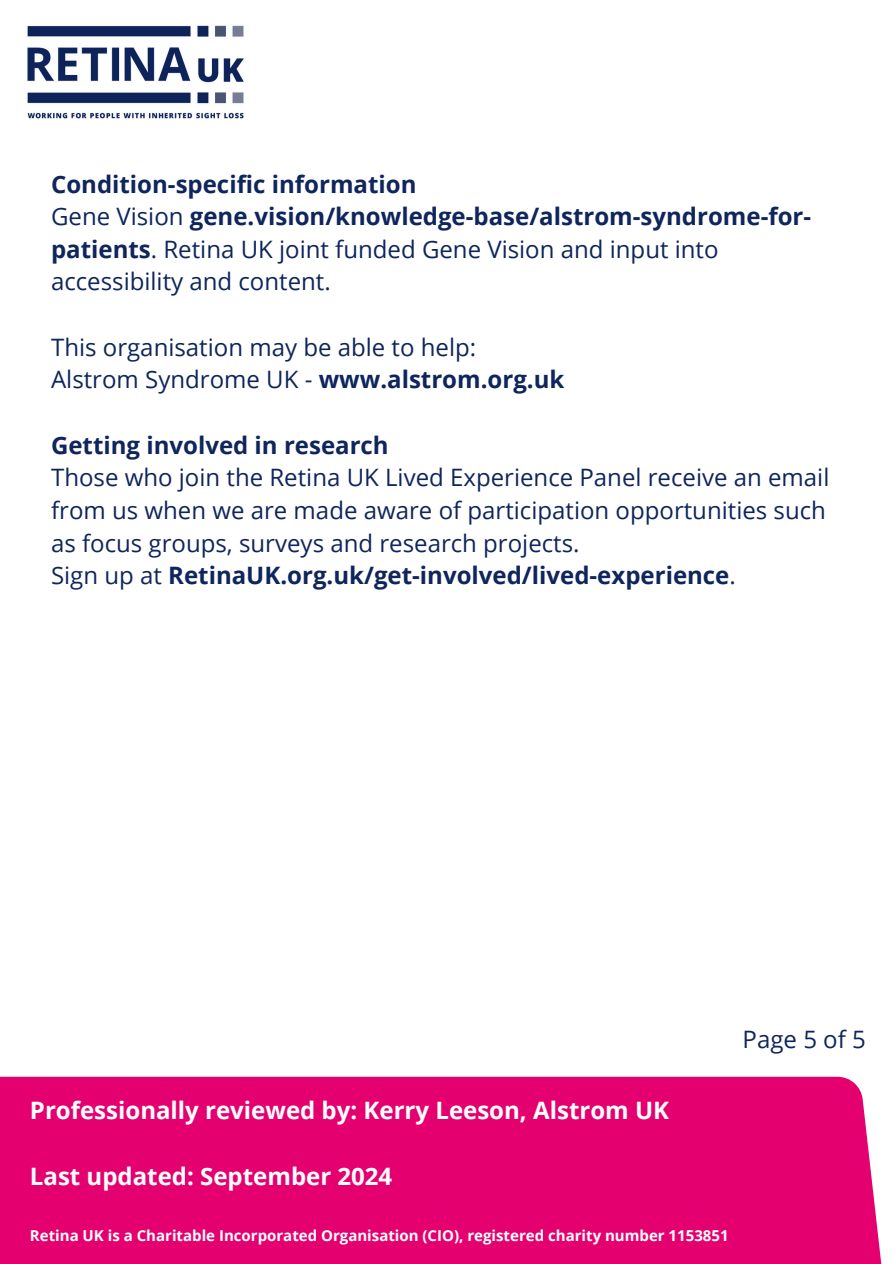
<style>
.page{position:relative;width:894px;height:1264px;background:#fff}
.page>*{position:absolute;margin:0;border:0;box-sizing:border-box;transform-origin:0 0}
.t1{font:24px/32.7px "Open Sans";color:#0f265c}
.t2{font:700 24px/32.7px "Open Sans";color:#0f265c}
.t3{font:700 24px "Open Sans";color:#fff}
.t4{font:700 15px "Open Sans";color:#fff}
.s1{font-weight:400}
.s2{font-weight:700}
</style>
<div class="page">
<img style="left:27px;top:25px;width:217px;height:94px">
<div style="left:0;top:1076px;width:891px;height:187px;background:#e50070"></div>
<h2 class="t2" style="left:51px;top:167px;width:761px">Condition-specific information<br><span class="s1">Gene Vision</span> gene.vision/knowledge-base/alstrom-syndrome-for&shy;patients<span class="s1">. Retina UK joint funded Gene Vision and input into accessibility and content.</span></h2>
<h2 class="t1" style="left:51px;top:330px;width:514px">This organisation may be able to help:<br>Alstrom Syndrome UK - <span class="s2">www.alstrom.org.uk</span></h2>
<h2 class="t1" style="left:51px;top:428px;width:779px"><span class="s2">Getting involved in research<br></span>Those who join the Retina UK Lived Experience Panel receive an email from us when we are made aware of participation opportunities such as focus groups, surveys and research projects.<br>Sign up at <span class="s2">RetinaUK.org.uk/get-involved/lived-experience</span>.</h2>
<h2 class="t3" style="left:30px;top:1093px;width:640px">Professionally reviewed by: Kerry Leeson, Alstrom UK</h2>
<h1 class="t3" style="left:30px;top:1158px;width:364px">Last updated: September 2024</h1>
<h1 class="t4" style="left:30px;top:1224px;width:700px">Retina UK is a Charitable Incorporated Organisation (CIO), registered charity number 1153851</h1>
<p class="t1" style="left:742px;top:1022px;width:125px">Page 5 of 5</p>
</div>
